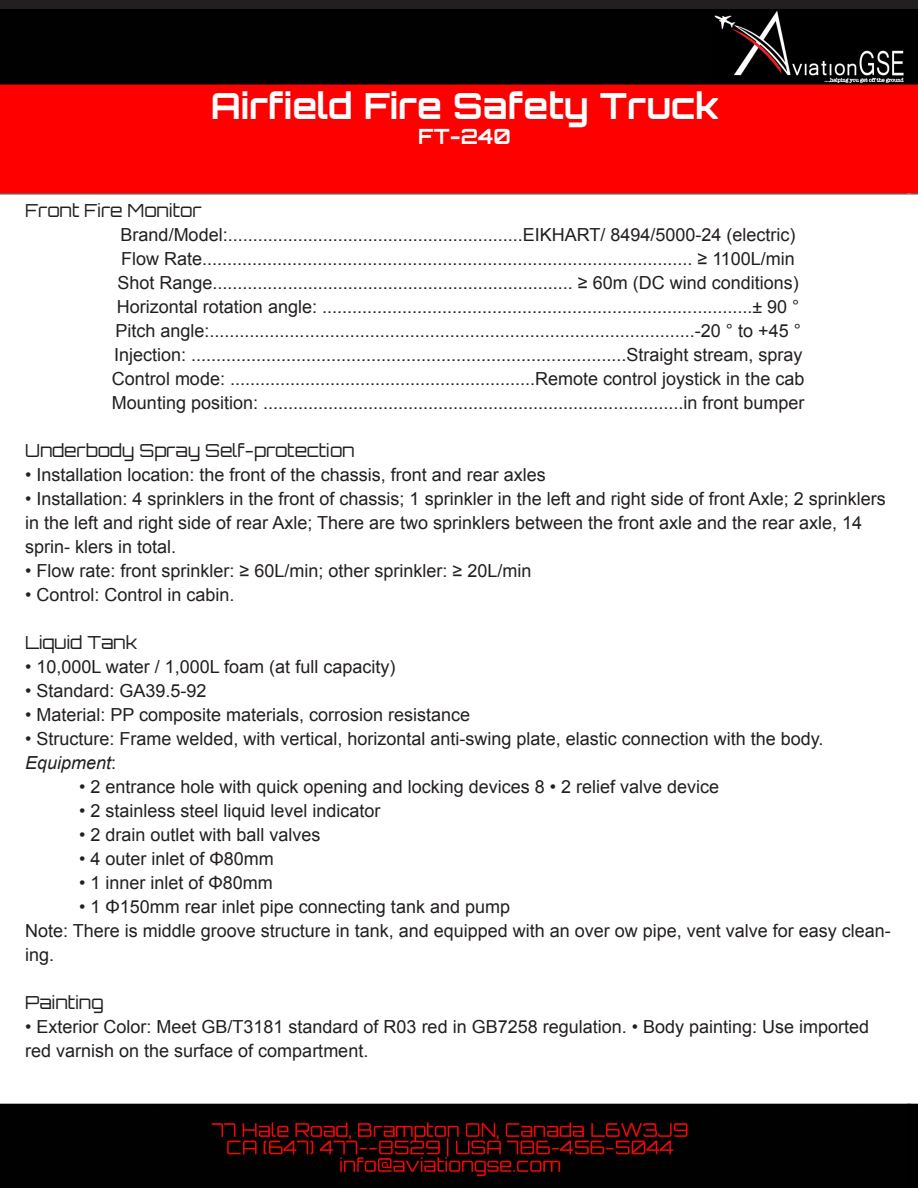
<style>
.page{position:relative;width:918px;height:1188px;background:#fff}
.page>*{position:absolute;margin:0;border:0;box-sizing:border-box;transform-origin:0 0}
.t1{font:700 36px "Orbitron";color:#fff}
.t2{font:700 21px "Orbitron";color:#fff}
.t3{font:18px/24px "Arial";color:#231f20}
.t4{font:300 18px "Orbitron";color:#231f20}
.t5{font:italic 18px "Arial";color:#231f20}
.s1{font-style:normal}
</style>
<div class="page">
<div style="left:1px;top:1px;width:916px;height:83px;background:#231f20"></div>
<div style="left:0;top:0;width:918px;height:85px;border:2px solid #231f20"></div>
<img style="left:0;top:9px;width:907px;height:1179px">
<img style="left:907px;top:9px;width:11px;height:1179px">
<p class="t1" style="left:211px;top:84px;width:509px">Airfield Fire Safety Truck</p>
<p class="t2" style="left:418px;top:124px;width:94px">FT-240</p>
<p class="t4" style="left:25px;top:199px;width:178px">Front Fire Monitor</p>
<p class="t3" style="left:121px;top:223px;width:676px">Brand/Model:...........................................................EIKHART/ 8494/5000-24 (electric)</p>
<p class="t3" style="left:121px;top:247px;width:675px">Flow Rate.................................................................................................. ≥ 1100L/min</p>
<p class="t3" style="left:118px;top:271px;width:683px">Shot Range........................................................................ ≥ 60m (DC wind conditions)</p>
<p class="t3" style="left:117px;top:295px;width:684px">Horizontal rotation angle: ......................................................................................± 90 °</p>
<p class="t3" style="left:116px;top:319px;width:687px">Pitch angle:.................................................................................................-20 ° to +45 °</p>
<p class="t3" style="left:114px;top:343px;width:690px">Injection: .......................................................................................Straight stream, spray</p>
<p class="t3" style="left:112px;top:367px;width:694px">Control mode: .............................................................Remote control joystick in the cab</p>
<p class="t3" style="left:112px;top:391px;width:694px">Mounting position: ....................................................................................in front bumper</p>
<p class="t4" style="left:25px;top:439px;width:331px">Underbody Spray Self-protection</p>
<p class="t3" style="left:25px;top:463px;width:522px">• Installation location: the front of the chassis, front and rear axles</p>
<p class="t3" style="left:25px;top:487px;width:862px">• Installation: 4 sprinklers in the front of chassis; 1 sprinkler in the left and right side of front Axle; 2 sprinklers in the left and right side of rear Axle; There are two sprinklers between the front axle and the rear axle, 14 sprin- klers in total.</p>
<p class="t3" style="left:25px;top:559px;width:508px">• Flow rate: front sprinkler: ≥ 60L/min; other sprinkler: ≥ 20L/min</p>
<p class="t3" style="left:25px;top:583px;width:211px">• Control: Control in cabin.</p>
<p class="t4" style="left:25px;top:631px;width:114px">Liquid Tank</p>
<p class="t3" style="left:25px;top:655px;width:372px">• 10,000L water / 1,000L foam (at full capacity)</p>
<p class="t3" style="left:25px;top:679px;width:183px">• Standard: GA39.5-92</p>
<p class="t3" style="left:25px;top:703px;width:447px">• Material: PP composite materials, corrosion resistance</p>
<p class="t3" style="left:25px;top:727px;width:800px">• Structure: Frame welded, with vertical, horizontal anti-swing plate, elastic connection with the body.</p>
<p class="t5" style="left:25px;top:751px;width:93px">Equipment<span class="s1">:</span></p>
<p class="t3" style="left:79px;top:775px;width:641px">• 2 entrance hole with quick opening and locking devices 8 • 2 relief valve device</p>
<p class="t3" style="left:79px;top:799px;width:303px">• 2 stainless steel liquid level indicator</p>
<p class="t3" style="left:79px;top:823px;width:243px">• 2 drain outlet with ball valves</p>
<p class="t3" style="left:79px;top:847px;width:196px">• 4 outer inlet of Φ80mm</p>
<p class="t3" style="left:79px;top:871px;width:195px">• 1 inner inlet of Φ80mm</p>
<p class="t3" style="left:79px;top:895px;width:432px">• 1 Φ150mm rear inlet pipe connecting tank and pump</p>
<p class="t3" style="left:25px;top:919px;width:867px">Note: There is middle groove structure in tank, and equipped with an over ow pipe, vent valve for easy clean&shy;ing.</p>
<p class="t4" style="left:25px;top:991px;width:80px">Painting</p>
<p class="t3" style="left:25px;top:1015px;width:845px">• Exterior Color: Meet GB/T3181 standard of R03 red in GB7258 regulation. • Body painting: Use imported red varnish on the surface of compartment.</p>
</div>
